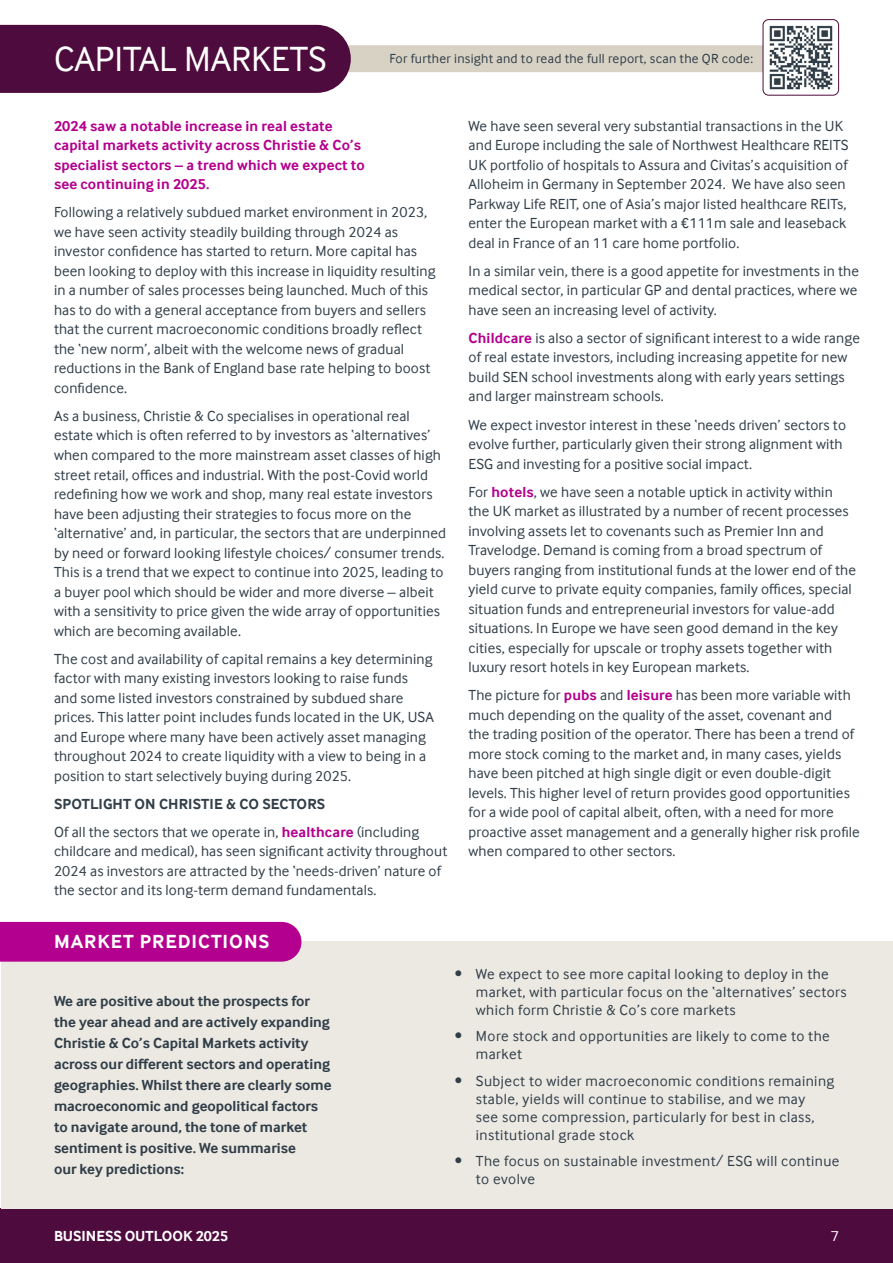
<style>
.page{position:relative;width:893px;height:1263px;background:#fff}
.page>*{position:absolute;margin:0;border:0;box-sizing:border-box;transform-origin:0 0}
.t1{font:36px "Inter Face";color:#fff}
.t2{font:700 19.5px "Inter Face";letter-spacing:.05em;color:#fff}
.t3{font:15px/19.5px "Inter Face";letter-spacing:.01em;color:#313e48}
.t4{font:15px/18px "Inter Face";letter-spacing:.03em;color:#313e48}
.t5{font:700 15px/21px "Inter Face";color:#313e48}
.t6{font:700 15px/19.5px "Inter Face";letter-spacing:.01em;color:#b4008e}
.t7{font:700 15px "Inter Face";color:#fff}
.t8{font:15px "Inter Face";color:#fff}
.t9{font:13.5px "Inter Face";letter-spacing:.02em;color:#313e48}
.s1{font-weight:700}
.s2{font-weight:700;color:#b4008e}
</style>
<div class="page">
<div style="left:0;top:1208px;width:893px;height:55px;background:#4e0b3e"></div>
<div style="left:1px;top:942px;width:892px;height:267px;background:#ece9e3"></div>
<div style="left:0;top:922px;width:301px;height:40px;background:#b4008e"></div>
<div style="left:153px;top:45px;width:676px;height:27px;background:#d8d2c5;border-radius:13px"></div>
<img style="left:763px;top:20px;width:75px;height:75px">
<div style="left:763px;top:19px;width:76px;height:77px;border:1px solid #4e0b3e;border-radius:6px"></div>
<div style="left:0;top:25px;width:351px;height:68px;background:#4e0b3e"></div>
<h1 class="t1" style="left:54px;top:39px;width:274px">CAPITAL MARKETS</h1>
<p class="t9" style="left:390px;top:51px;width:365px">For further insight and to read the full report, scan the QR code:</p>
<p class="t6" style="left:54px;top:116px;width:312px">2024 saw a notable increase in real estate capital markets activity across Christie &amp; Co’s specialist sectors – a trend which we expect to see continuing in 2025.</p>
<p class="t3" style="left:54px;top:203px;width:383px">Following a relatively subdued market environment in 2023, we have seen activity steadily building through 2024 as investor confidence has started to return. More capital has been looking to deploy with this increase in liquidity resulting in a number of sales processes being launched. Much of this has to do with a general acceptance from buyers and sellers that the current macroeconomic conditions broadly reflect the ‘new norm’, albeit with the welcome news of gradual reductions in the Bank of England base rate helping to boost confidence.</p>
<p class="t3" style="left:54px;top:406px;width:394px">As a business, Christie &amp; Co specialises in operational real estate which is often referred to by investors as ‘alternatives’ when compared to the more mainstream asset classes of high street retail, offices and industrial. With the post-Covid world redefining how we work and shop, many real estate investors have been adjusting their strategies to focus more on the ‘alternative’ and, in particular, the sectors that are underpinned by need or forward looking lifestyle choices/ consumer trends.<br>This is a trend that we expect to continue into 2025, leading to a buyer pool which should be wider and more diverse – albeit with a sensitivity to price given the wide array of opportunities which are becoming available.</p>
<p class="t3" style="left:54px;top:649px;width:381px">The cost and availability of capital remains a key determining factor with many existing investors looking to raise funds and some listed investors constrained by subdued share prices. This latter point includes funds located in the UK, USA and Europe where many have been actively asset managing throughout 2024 to create liquidity with a view to being in a position to start selectively buying during 2025.</p>
<p class="t3" style="left:54px;top:789px;width:367px;line-height:28px"><span class="s1">SPOTLIGHT ON CHRISTIE &amp; CO SECTORS<br></span>Of all the sectors that we operate in, <span class="s2">healthcare</span> (including</p>
<p class="t3" style="left:54px;top:841px;width:395px">childcare and medical), has seen significant activity throughout<br>2024 as investors are attracted by the ‘needs-driven’ nature of the sector and its long-term demand fundamentals.</p>
<p class="t3" style="left:469px;top:116px;width:382px">We have seen several very substantial transactions in the UK and Europe including the sale of Northwest Healthcare REITS UK portfolio of hospitals to Assura and Civitas’s acquisition of Alloheim in Germany in September 2024. We have also seen Parkway Life REIT, one of Asia’s major listed healthcare REITs, enter the European market with a €111m sale and leaseback deal in France of an 11 care home portfolio.</p>
<p class="t3" style="left:469px;top:261px;width:392px;text-align:justify">In a similar vein, there is a good appetite for investments in the medical sector, in particular GP and dental practices, where we have seen an increasing level of activity.</p>
<p class="t3" style="left:469px;top:328px;width:393px"><span class="s2">Childcare</span> is also a sector of significant interest to a wide range of real estate investors, including increasing appetite for new build SEN school investments along with early years settings and larger mainstream schools.</p>
<p class="t3" style="left:469px;top:415px;width:379px">We expect investor interest in these ‘needs driven’ sectors to evolve further, particularly given their strong alignment with<br>ESG and investing for a positive social impact.</p>
<p class="t3" style="left:469px;top:482px;width:389px">For <span class="s2">hotels</span>, we have seen a notable uptick in activity within the UK market as illustrated by a number of recent processes involving assets let to covenants such as Premier Inn and Travelodge. Demand is coming from a broad spectrum of buyers ranging from institutional funds at the lower end of the yield curve to private equity companies, family offices, special situation funds and entrepreneurial investors for value-add situations. In Europe we have seen good demand in the key cities, especially for upscale or trophy assets together with luxury resort hotels in key European markets.</p>
<p class="t3" style="left:469px;top:685px;width:393px">The picture for <span class="s2">pubs</span> and <span class="s2">leisure</span> has been more variable with much depending on the quality of the asset, covenant and<br>the trading position of the operator. There has been a trend of more stock coming to the market and, in many cases, yields have been pitched at high single digit or even double-digit levels. This higher level of return provides good opportunities for a wide pool of capital albeit, often, with a need for more proactive asset management and a generally higher risk profile when compared to other sectors.</p>
<h2 class="t2" style="left:54px;top:930px;width:217px">MARKET PREDICTIONS</h2>
<p class="t5" style="left:54px;top:990px;width:279px">We are positive about the prospects for the year ahead and are actively expanding Christie &amp; Co’s Capital Markets activity across our different sectors and operating geographies. Whilst there are clearly some macroeconomic and geopolitical factors to navigate around, the tone of market sentiment is positive. We summarise<br>our key predictions:</p>
<p class="t4" style="left:476px;top:965px;width:372px;text-indent:-21px">• We expect to see more capital looking to deploy in the market, with particular focus on the ‘alternatives’ sectors which form Christie &amp; Co’s core markets</p>
<p class="t4" style="left:476px;top:1027px;width:355px;text-indent:-21px">• More stock and opportunities are likely to come to the market</p>
<p class="t4" style="left:476px;top:1072px;width:360px;text-indent:-21px">• Subject to wider macroeconomic conditions remaining stable, yields will continue to stabilise, and we may<br>see some compression, particularly for best in class, institutional grade stock</p>
<p class="t4" style="left:476px;top:1152px;width:365px;text-indent:-21px">• The focus on sustainable investment/ ESG will continue to evolve</p>
<p class="t7" style="left:54px;top:1227px;width:176px">BUSINESS OUTLOOK 2025</p>
<p class="t8" style="left:831px;top:1227px;width:10px">7</p>
</div>
